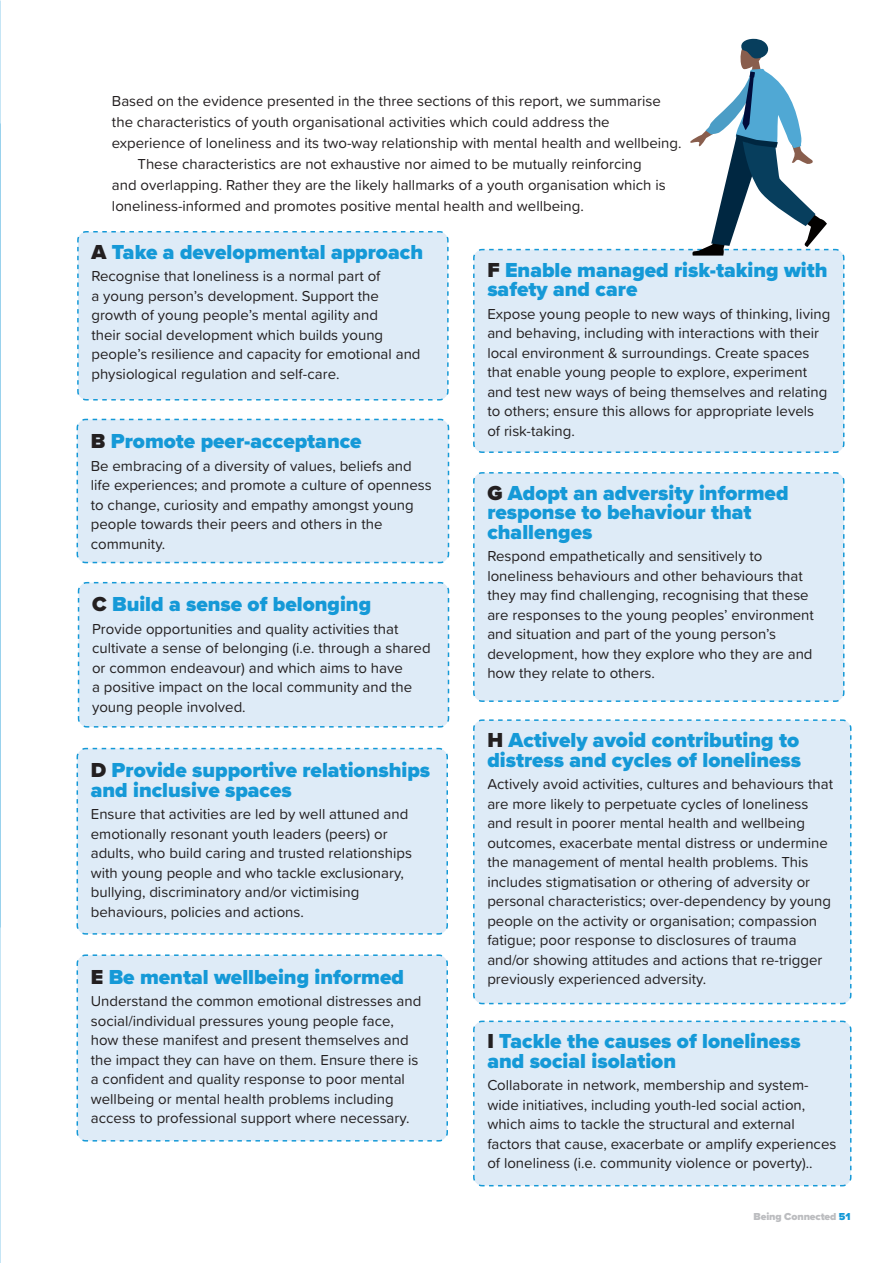
<style>
.page{position:relative;width:893px;height:1263px;background:#fff}
.page>*{position:absolute;margin:0;border:0;box-sizing:border-box;transform-origin:0 0}
.t1{font:900 21px/19.5px "Proxima Nova";color:#1599d7}
.t2{font:15px/19.5px "Proxima Soft";color:#231f20}
.t3{font:900 10.5px "Proxima Nova";letter-spacing:-.01em;color:#bcbdc0}
.s1{color:#231f20}
.s2{color:#1599d7}
</style>
<div class="page">
<svg style="left:0;top:662px;width:1px;height:200px"></svg>
<div style="left:77px;top:231px;width:372px;height:170px;background:#deebf7"></div>
<div style="left:76px;top:418px;width:374px;height:146px;background:#deebf7"></div>
<div style="left:77px;top:581px;width:373px;height:147px;background:#deebf7"></div>
<div style="left:76px;top:747px;width:372px;height:188px;background:#deebf7"></div>
<div style="left:76px;top:954px;width:372px;height:188px;background:#deebf7"></div>
<div style="left:473px;top:248px;width:372px;height:205px;background:#deebf7"></div>
<div style="left:473px;top:472px;width:372px;height:230px;background:#deebf7"></div>
<div style="left:473px;top:719px;width:379px;height:286px;background:#deebf7"></div>
<div style="left:473px;top:1020px;width:379px;height:167px;background:#deebf7"></div>
<svg style="left:487px;top:39px;width:341px;height:217px"></svg>
<p class="t2" style="left:112px;top:91px;width:550px">Based on the evidence presented in the three sections of this report, we summarise</p>
<p class="t2" style="left:112px;top:112px;width:499px">the characteristics of youth organisational activities which could address the</p>
<p class="t2" style="left:112px;top:133px;width:571px">experience of loneliness and its two-way relationship with mental health and wellbeing.</p>
<p class="t2" style="left:137px;top:154px;width:506px">These characteristics are not exhaustive nor aimed to be mutually reinforcing</p>
<p class="t2" style="left:112px;top:175px;width:555px">and overlapping. Rather they are the likely hallmarks of a youth organisation which is</p>
<p class="t2" style="left:112px;top:196px;width:473px">loneliness-informed and promotes positive mental health and wellbeing.</p>
<h1 class="t1" style="left:91px;top:242px;width:333px"><span class="s1">A</span> Take a developmental approach</h1>
<p class="t2" style="left:91px;top:266px;width:331px">Recognise that loneliness is a normal part of<br>a young person’s development. Support the growth of young people’s mental agility and<br>their social development which builds young people’s resilience and capacity for emotional and physiological regulation and self-care.</p>
<h1 class="t1" style="left:487px;top:260px;width:342px"><span class="s1">F</span> Enable managed risk-taking with safety and care</h1>
<p class="t2" style="left:487px;top:303px;width:344px">Expose young people to new ways of thinking, living and behaving, including with interactions with their local environment &amp; surroundings. Create spaces that enable young people to explore, experiment and test new ways of being themselves and relating to others; ensure this allows for appropriate levels of risk-taking.</p>
<h1 class="t1" style="left:91px;top:431px;width:272px"><span class="s1">B</span> Promote peer-acceptance</h1>
<p class="t2" style="left:91px;top:455px;width:343px">Be embracing of a diversity of values, beliefs and life experiences; and promote a culture of openness to change, curiosity and empathy amongst young people towards their peers and others in the community.</p>
<h1 class="t1" style="left:487px;top:483px;width:303px"><span class="s1">G</span> Adopt an adversity informed response to behaviour that challenges</h1>
<p class="t2" style="left:487px;top:546px;width:328px">Respond empathetically and sensitively to loneliness behaviours and other behaviours that they may find challenging, recognising that these are responses to the young peoples’ environment and situation and part of the young person’s development, how they explore who they are and how they relate to others.</p>
<h1 class="t1" style="left:92px;top:594px;width:281px"><span class="s1">C</span> Build a sense of belonging</h1>
<p class="t2" style="left:92px;top:618px;width:340px">Provide opportunities and quality activities that cultivate a sense of belonging (i.e. through a shared or common endeavour) and which aims to have<br>a positive impact on the local community and the young people involved.</p>
<h1 class="t1" style="left:91px;top:760px;width:341px"><span class="s1">D</span> Provide supportive relationships and inclusive spaces</h1>
<p class="t2" style="left:91px;top:804px;width:323px">Ensure that activities are led by well attuned and emotionally resonant youth leaders (peers) or adults, who build caring and trusted relationships with young people and who tackle exclusionary, bullying, discriminatory and/or victimising behaviours, policies and actions.</p>
<h1 class="t1" style="left:91px;top:967px;width:315px"><span class="s1">E</span> Be mental wellbeing informed</h1>
<p class="t2" style="left:91px;top:991px;width:332px">Understand the common emotional distresses and social/individual pressures young people face, how these manifest and present themselves and the impact they can have on them. Ensure there is a confident and quality response to poor mental wellbeing or mental health problems including access to professional support where necessary.</p>
<h1 class="t1" style="left:487px;top:730px;width:315px"><span class="s1">H</span> Actively avoid contributing to distress and cycles of loneliness</h1>
<p class="t2" style="left:487px;top:774px;width:347px">Actively avoid activities, cultures and behaviours that are more likely to perpetuate cycles of loneliness and result in poorer mental health and wellbeing outcomes, exacerbate mental distress or undermine the management of mental health problems. This includes stigmatisation or othering of adversity or personal characteristics; over-dependency by young people on the activity or organisation; compassion fatigue; poor response to disclosures of trauma and/or showing attitudes and actions that re-trigger previously experienced adversity.</p>
<h1 class="t1" style="left:487px;top:1031px;width:315px"><span class="s1">I</span> Tackle the causes of loneliness and social isolation</h1>
<p class="t2" style="left:487px;top:1075px;width:351px">Collaborate in network, membership and system&shy;wide initiatives, including youth-led social action, which aims to tackle the structural and external factors that cause, exacerbate or amplify experiences of loneliness (i.e. community violence or poverty)..</p>
<p class="t3" style="left:754px;top:1209px;width:98px">Being Connected <span class="s2">51</span></p>
</div>
